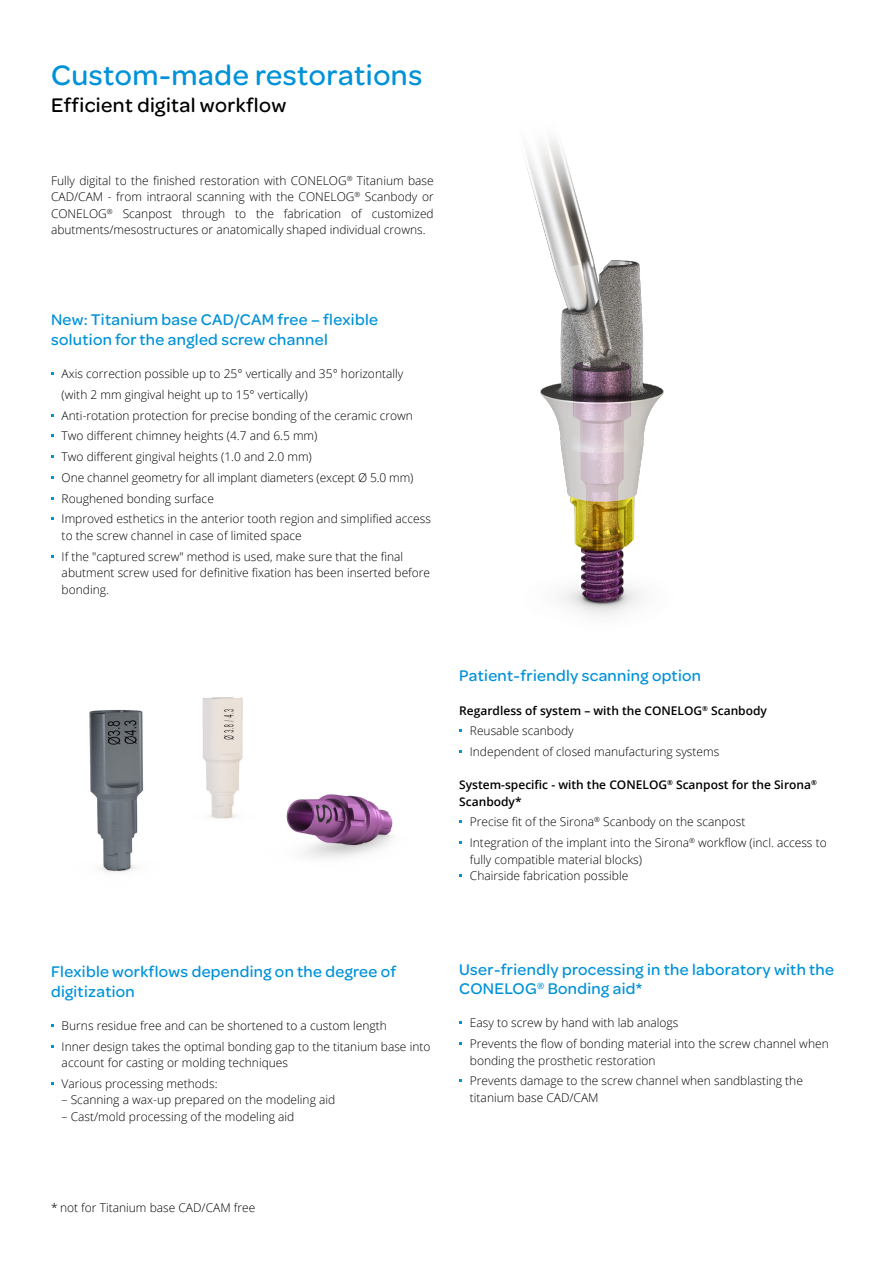
<style>
.page{position:relative;width:893px;height:1263px;background:#fff}
.page>*{position:absolute;margin:0;border:0;box-sizing:border-box;transform-origin:0 0}
.t1{font:500 30px "Omnes";letter-spacing:.02em;color:#0092d8}
.t2{font:500 21px "Omnes";letter-spacing:.02em;color:#000}
.t3{font:500 16.5px/19.8px "Omnes";letter-spacing:.02em;color:#0092d8}
.t4{font:300 12px/20.7px "Open Sans";color:#000}
.t5{font:600 12px/16.5px "Open Sans";color:#000}
.s1{font-weight:600}
</style>
<div class="page">
<img style="left:89px;top:697px;width:304px;height:175px">
<img style="left:329px;top:140px;width:335px;height:566px">
<h1 class="t1" style="left:51px;top:54px;width:373px">Custom-made restorations</h1>
<h2 class="t2" style="left:51px;top:91px;width:237px">Efficient digital workflow</h2>
<p class="t4" style="left:51px;top:172px;width:384px;line-height:16.5px;text-align:justify">Fully digital to the finished restoration with CONELOG<sup>®</sup> Titanium base CAD/CAM - from intraoral scanning with the CONELOG<sup>®</sup> Scanbody or CONELOG<sup>®</sup> Scanpost through to the fabrication of customized abutments/mesostructures or anatomically shaped individual crowns.</p>
<h3 class="t3" style="left:51px;top:309px;width:328px">New: Titanium base CAD/CAM free – flexible solution for the angled screw channel</h3>
<p class="t4" style="left:62px;top:363px;width:371px">Axis correction possible up to 25° vertically and 35° horizontally (with 2 mm gingival height up to 15° vertically)<br>Anti-rotation protection for precise bonding of the ceramic crown Two different chimney heights (4.7 and 6.5 mm)<br>Two different gingival heights (1.0 and 2.0 mm)<br>One channel geometry for all implant diameters (except Ø 5.0 mm)<br>Roughened bonding surface<br>Improved esthetics in the anterior tooth region and simplified access</p>
<p class="t4" style="left:62px;top:525px;width:343px">to the screw channel in case of limited space<br>If the "captured screw" method is used, make sure that the final</p>
<p class="t4" style="left:62px;top:564px;width:370px;line-height:16.5px">abutment screw used for definitive fixation has been inserted before bonding.</p>
<h3 class="t3" style="left:459px;top:665px;width:243px">Patient-friendly scanning option</h3>
<p class="t4" style="left:470px;top:699px;width:299px;text-indent:-11px"><span class="s1">Regardless of system – with the CONELOG</span><sup>®</sup> <span class="s1">Scanbody<br></span>Reusable scanbody<br>Independent of closed manufacturing systems</p>
<p class="t5" style="left:459px;top:776px;width:359px">System-specific - with the CONELOG<sup>®</sup> Scanpost for the Sirona<sup>®<br></sup>Scanbody*</p>
<p class="t4" style="left:470px;top:811px;width:358px">Precise fit of the Sirona<sup>®</sup> Scanbody on the scanpost<br>Integration of the implant into the Sirona<sup>®</sup> workflow (incl. access to</p>
<p class="t4" style="left:470px;top:850px;width:174px;line-height:16.5px">fully compatible material blocks)<br>Chairside fabrication possible</p>
<h3 class="t3" style="left:51px;top:961px;width:347px">Flexible workflows depending on the degree of digitization</h3>
<p class="t4" style="left:62px;top:1015px;width:370px">Burns residue free and can be shortened to a custom length<br>Inner design takes the optimal bonding gap to the titanium base into</p>
<p class="t4" style="left:62px;top:1052px;width:228px">account for casting or molding techniques<br>Various processing methods:</p>
<p class="t4" style="left:62px;top:1089px;width:275px">– Scanning a wax-up prepared on the modeling aid</p>
<p class="t4" style="left:62px;top:1106px;width:234px">– Cast/mold processing of the modeling aid</p>
<h3 class="t3" style="left:459px;top:958px;width:376px">User-friendly processing in the laboratory with the<br>CONELOG<sup>®</sup> Bonding aid*</h3>
<p class="t4" style="left:470px;top:1012px;width:360px">Easy to screw by hand with lab analogs<br>Prevents the flow of bonding material into the screw channel when</p>
<p class="t4" style="left:470px;top:1049px;width:335px">bonding the prosthetic restoration<br>Prevents damage to the screw channel when sandblasting the</p>
<p class="t4" style="left:470px;top:1087px;width:130px">titanium base CAD/CAM</p>
<p class="t4" style="left:51px;top:1197px;width:206px">* not for Titanium base CAD/CAM free</p>
</div>
